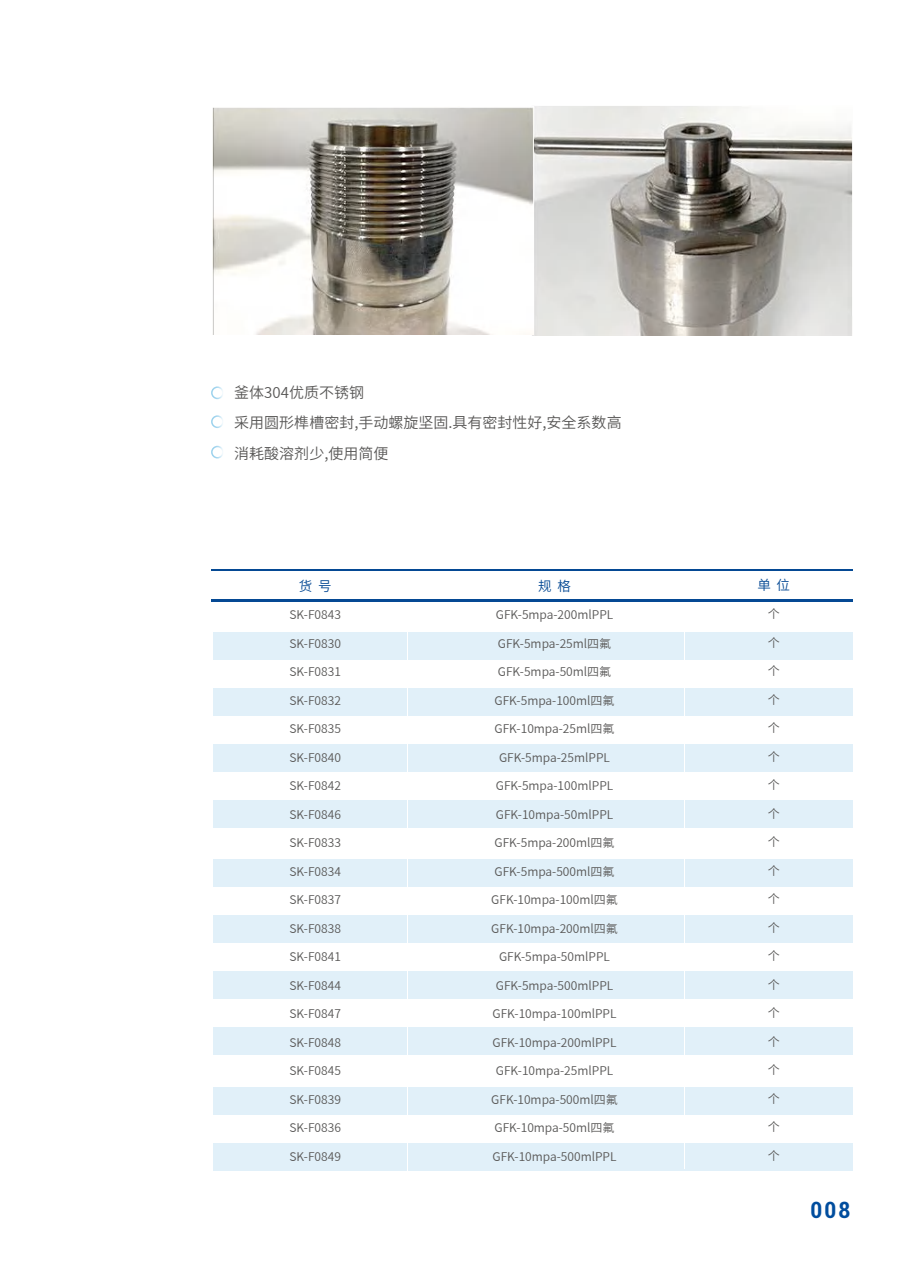
<style>
.page{position:relative;width:919px;height:1262px;background:#fff}
.page>*{position:absolute;margin:0;border:0;box-sizing:border-box;transform-origin:0 0}
.t1{font:700 condensed 22.5px "Roboto";color:#004d9e}
.t2{font:15px/30.6px "Source Han Sans CN";color:#595857}
.t3{font:13.5px "Source Han Sans CN";color:#054994}
.t4{font:12px "Source Han Sans CN";color:#595857}
</style>
<div class="page">
<hr style="left:212px;top:569px;width:641px;height:1px;background:#054994">
<hr style="left:212px;top:598px;width:641px;height:3px;background:#054994">
<div style="left:213px;top:632px;width:640px;height:28px;background:#e1f0f9"></div>
<div style="left:213px;top:688px;width:640px;height:28px;background:#e1f0f9"></div>
<div style="left:213px;top:744px;width:640px;height:28px;background:#e1f0f9"></div>
<div style="left:213px;top:800px;width:640px;height:28px;background:#e1f0f9"></div>
<div style="left:213px;top:858px;width:640px;height:28px;background:#e1f0f9"></div>
<div style="left:213px;top:914px;width:640px;height:28px;background:#e1f0f9"></div>
<div style="left:213px;top:970px;width:640px;height:28px;background:#e1f0f9"></div>
<div style="left:213px;top:1026px;width:640px;height:28px;background:#e1f0f9"></div>
<div style="left:213px;top:1086px;width:640px;height:28px;background:#e1f0f9"></div>
<div style="left:213px;top:1142px;width:640px;height:28px;background:#e1f0f9"></div>
<hr style="left:407px;top:607px;width:1px;height:564px;background:#fff">
<hr style="left:683px;top:605px;width:1px;height:563px;background:#fff">
<img style="left:533px;top:106px;width:319px;height:229px">
<img style="left:212px;top:107px;width:321px;height:227px">
<div style="left:211px;top:415px;width:13px;height:13px;border:2px solid #fff;border-radius:50%"></div>
<div style="left:211px;top:386px;width:13px;height:13px;border:2px solid #fff;border-radius:50%"></div>
<div style="left:211px;top:446px;width:13px;height:12px;border:2px solid #fff;border-radius:50%"></div>
<p class="t2" style="left:234px;top:377px;width:389px">釜体304优质不锈钢<br>采用圆形榫槽密封,手动螺旋坚固.具有密封性好,安全系数高消耗酸溶剂少,使用简便</p>
<p class="t3" style="left:299px;top:578px;width:34px">货号</p>
<p class="t4" style="left:289px;top:608px;width:53px">SK-F0843</p>
<p class="t4" style="left:289px;top:636px;width:53px">SK-F0830</p>
<p class="t4" style="left:289px;top:665px;width:53px">SK-F0831</p>
<p class="t4" style="left:289px;top:693px;width:53px">SK-F0832</p>
<p class="t4" style="left:289px;top:722px;width:53px">SK-F0835</p>
<p class="t4" style="left:289px;top:750px;width:53px">SK-F0840</p>
<p class="t4" style="left:289px;top:779px;width:53px">SK-F0842</p>
<p class="t4" style="left:289px;top:807px;width:53px">SK-F0846</p>
<p class="t4" style="left:289px;top:836px;width:53px">SK-F0833</p>
<p class="t4" style="left:289px;top:864px;width:53px">SK-F0834</p>
<p class="t4" style="left:289px;top:893px;width:53px">SK-F0837</p>
<p class="t4" style="left:289px;top:921px;width:53px">SK-F0838</p>
<p class="t4" style="left:289px;top:950px;width:53px">SK-F0841</p>
<p class="t4" style="left:289px;top:978px;width:53px">SK-F0844</p>
<p class="t4" style="left:289px;top:1007px;width:53px">SK-F0847</p>
<p class="t4" style="left:289px;top:1035px;width:53px">SK-F0848</p>
<p class="t4" style="left:289px;top:1064px;width:53px">SK-F0845</p>
<p class="t4" style="left:289px;top:1092px;width:53px">SK-F0839</p>
<p class="t4" style="left:289px;top:1120px;width:53px">SK-F0836</p>
<p class="t4" style="left:289px;top:1149px;width:53px">SK-F0849</p>
<p class="t3" style="left:538px;top:578px;width:34px">规格</p>
<p class="t4" style="left:495px;top:608px;width:119px">GFK-5mpa-200mlPPL</p>
<p class="t4" style="left:498px;top:636px;width:115px">GFK-5mpa-25ml四氟</p>
<p class="t4" style="left:498px;top:665px;width:115px">GFK-5mpa-50ml四氟</p>
<p class="t4" style="left:494px;top:693px;width:121px">GFK-5mpa-100ml四氟</p>
<p class="t4" style="left:494px;top:722px;width:121px">GFK-10mpa-25ml四氟</p>
<p class="t4" style="left:499px;top:750px;width:112px">GFK-5mpa-25mlPPL</p>
<p class="t4" style="left:495px;top:779px;width:119px">GFK-5mpa-100mlPPL</p>
<p class="t4" style="left:495px;top:807px;width:119px">GFK-10mpa-50mlPPL</p>
<p class="t4" style="left:494px;top:836px;width:121px">GFK-5mpa-200ml四氟</p>
<p class="t4" style="left:494px;top:864px;width:121px">GFK-5mpa-500ml四氟</p>
<p class="t4" style="left:491px;top:893px;width:128px">GFK-10mpa-100ml四氟</p>
<p class="t4" style="left:491px;top:921px;width:128px">GFK-10mpa-200ml四氟</p>
<p class="t4" style="left:499px;top:950px;width:112px">GFK-5mpa-50mlPPL</p>
<p class="t4" style="left:495px;top:978px;width:119px">GFK-5mpa-500mlPPL</p>
<p class="t4" style="left:492px;top:1007px;width:126px">GFK-10mpa-100mlPPL</p>
<p class="t4" style="left:492px;top:1035px;width:126px">GFK-10mpa-200mlPPL</p>
<p class="t4" style="left:495px;top:1063px;width:119px">GFK-10mpa-25mlPPL</p>
<p class="t4" style="left:491px;top:1092px;width:128px">GFK-10mpa-500ml四氟</p>
<p class="t4" style="left:494px;top:1120px;width:121px">GFK-10mpa-50ml四氟</p>
<p class="t4" style="left:492px;top:1149px;width:126px">GFK-10mpa-500mlPPL</p>
<p class="t3" style="left:757px;top:577px;width:34px">单位</p>
<p class="t4" style="left:767px;top:607px;width:13px">个</p>
<p class="t4" style="left:767px;top:635px;width:13px">个</p>
<p class="t4" style="left:767px;top:664px;width:13px">个</p>
<p class="t4" style="left:767px;top:692px;width:13px">个</p>
<p class="t4" style="left:767px;top:721px;width:13px">个</p>
<p class="t4" style="left:767px;top:749px;width:13px">个</p>
<p class="t4" style="left:767px;top:778px;width:13px">个</p>
<p class="t4" style="left:767px;top:806px;width:13px">个</p>
<p class="t4" style="left:767px;top:835px;width:13px">个</p>
<p class="t4" style="left:767px;top:863px;width:13px">个</p>
<p class="t4" style="left:767px;top:892px;width:13px">个</p>
<p class="t4" style="left:767px;top:920px;width:13px">个</p>
<p class="t4" style="left:767px;top:949px;width:13px">个</p>
<p class="t4" style="left:767px;top:977px;width:13px">个</p>
<p class="t4" style="left:767px;top:1005px;width:13px">个</p>
<p class="t4" style="left:767px;top:1034px;width:13px">个</p>
<p class="t4" style="left:767px;top:1062px;width:13px">个</p>
<p class="t4" style="left:767px;top:1091px;width:13px">个</p>
<p class="t4" style="left:767px;top:1119px;width:13px">个</p>
<p class="t4" style="left:767px;top:1148px;width:13px">个</p>
<h1 class="t1" style="left:810px;top:1194px;width:41px">008</h1>
</div>
